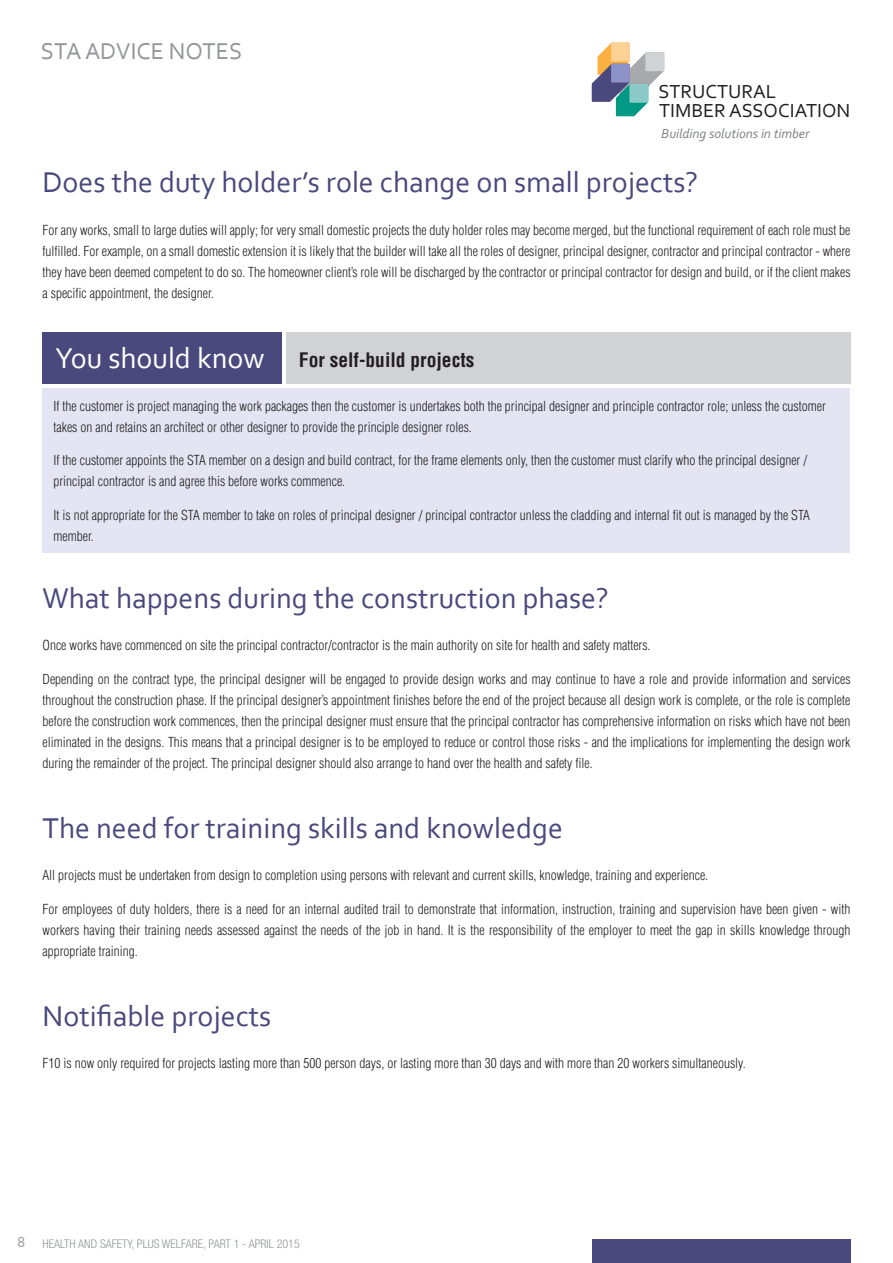
<style>
.page{position:relative;width:893px;height:1263px;background:#fff}
.page>*{position:absolute;margin:0;border:0;box-sizing:border-box;transform-origin:0 0}
.SUB_STA_Purple{font:30px "Corbel";color:#4a497d}
.SUB_STA_Purple-2{font:30px "Corbel";color:#fff}
.t1{font:24px "Corbel";color:#939598}
.t2{font:19.8px/18.6px "Corbel";color:#231f20}
.Body_Bold_STA{font:700 condensed 19.5px "Helvetica";color:#231f20}
.Body_STA{font:15px "Corbel";color:#939598}
.t3{font:italic 13.65px "Corbel";color:#808285}
.Body_STA-2{font:300 condensed 13.5px/21px "Helvetica";color:#231f20;text-align:justify}
.Bullets{font:300 condensed 13.5px/21px "Helvetica";color:#231f20}
.t4{font:300 condensed 12px "Helvetica Neue LT Std";color:#939598}
</style>
<div class="page">
<svg style="left:592px;top:43px;width:73px;height:74px"></svg>
<div style="left:629px;top:84px;width:19px;height:19px;background:#8bcac9;border:2px solid #8bcac9"></div>
<div style="left:592px;top:1239px;width:258px;height:24px;background:#4a497d"></div>
<div style="left:43px;top:332px;width:239px;height:51px;background:#4a497d"></div>
<div style="left:286px;top:332px;width:564px;height:51px;background:#d1d2d4"></div>
<div style="left:43px;top:388px;width:807px;height:164px;background:#e3e5f2"></div>
<h2 class="t1" style="left:41px;top:36px;width:203px">STA ADVICE NOTES</h2>
<h3 class="t2" style="left:658px;top:82px;width:194px">STRUCTURAL<br>TIMBER ASSOCIATION</h3>
<p class="t3" style="left:661px;top:125px;width:150px">Building solutions in timber</p>
<p class="SUB_STA_Purple" style="left:43px;top:164px;width:657px">Does the duty holder’s role change on small projects?</p>
<p class="Body_STA-2" style="left:43px;top:219px;width:810px">For any works, small to large duties will apply; for very small domestic projects the duty holder roles may become merged, but the functional requirement of each role must be fulfilled. For example, on a small domestic extension it is likely that the builder will take all the roles of designer, principal designer, contractor and principal contractor - where they have been deemed competent to do so. The homeowner client’s role will be discharged by the contractor or principal contractor for design and build, or if the client makes a specific appointment, the designer.</p>
<p class="SUB_STA_Purple-2" style="left:55px;top:339px;width:211px">You should know</p>
<p class="Body_Bold_STA" style="left:299px;top:348px;width:177px">For self-build projects</p>
<p class="Bullets" style="left:54px;top:395px;width:774px">If the customer is project managing the work packages then the customer is undertakes both the principal designer and principle contractor role; unless the customer takes on and retains an architect or other designer to provide the principle designer roles.</p>
<p class="Bullets" style="left:54px;top:450px;width:755px">If the customer appoints the STA member on a design and build contract, for the frame elements only, then the customer must clarify who the principal designer / principal contractor is and agree this before works commence.</p>
<p class="Bullets" style="left:54px;top:504px;width:758px">It is not appropriate for the STA member to take on roles of principal designer / principal contractor unless the cladding and internal fit out is managed by the STA member.</p>
<p class="SUB_STA_Purple" style="left:43px;top:579px;width:568px">What happens during the construction phase?</p>
<p class="Body_STA-2" style="left:43px;top:635px;width:610px">Once works have commenced on site the principal contractor/contractor is the main authority on site for health and safety matters.</p>
<p class="Body_STA-2" style="left:43px;top:668px;width:809px">Depending on the contract type, the principal designer will be engaged to provide design works and may continue to have a role and provide information and services throughout the construction phase. If the principal designer’s appointment finishes before the end of the project because all design work is complete, or the role is complete before the construction work commences, then the principal designer must ensure that the principal contractor has comprehensive information on risks which have not been eliminated in the designs. This means that a principal designer is to be employed to reduce or control those risks - and the implications for implementing the design work during the remainder of the project. The principal designer should also arrange to hand over the health and safety file.</p>
<p class="SUB_STA_Purple" style="left:43px;top:809px;width:522px">The need for training skills and knowledge</p>
<p class="Body_STA-2" style="left:43px;top:865px;width:667px">All projects must be undertaken from design to completion using persons with relevant and current skills, knowledge, training and experience.</p>
<p class="Body_STA-2" style="left:43px;top:898px;width:810px">For employees of duty holders, there is a need for an internal audited trail to demonstrate that information, instruction, training and supervision have been given - with workers having their training needs assessed against the needs of the job in hand. It is the responsibility of the employer to meet the gap in skills knowledge through appropriate training.</p>
<p class="SUB_STA_Purple" style="left:43px;top:997px;width:230px">Notifiable projects</p>
<p class="Body_STA-2" style="left:43px;top:1053px;width:705px">F10 is now only required for projects lasting more than 500 person days, or lasting more than 30 days and with more than 20 workers simultaneously.</p>
<p class="Body_STA" style="left:17px;top:1233px;width:9px">8</p>
<p class="t4" style="left:43px;top:1237px;width:259px">HEALTH AND SAFETY, PLUS WELFARE, PART 1 - APRIL 2015</p>
</div>
